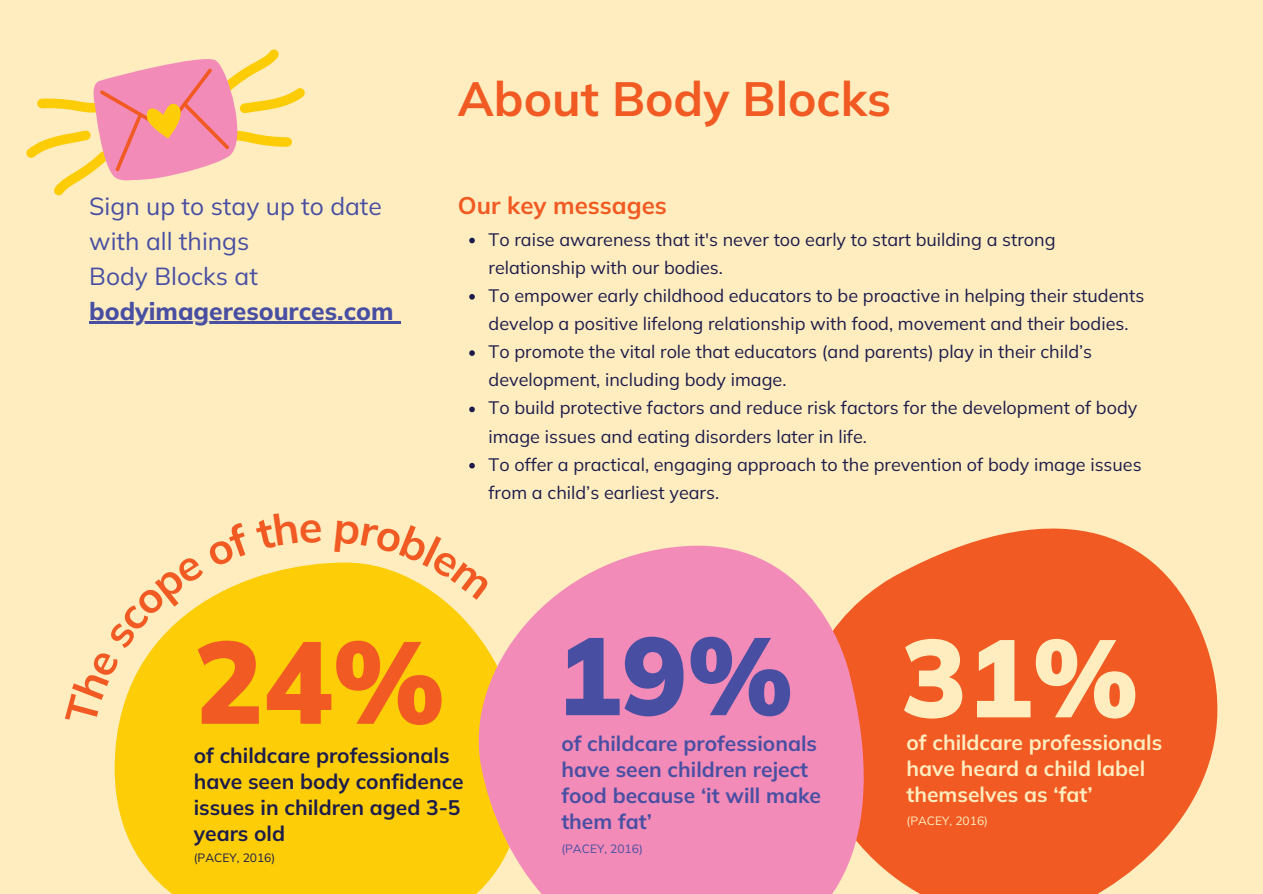
<style>
.page{position:relative;width:1263px;height:894px;background:#fff}
.page>*{position:absolute;margin:0;border:0;box-sizing:border-box;transform-origin:0 0}
.t1{font:900 115.95px "Mulish";color:#f15a22}
.t2{font:900 109.5px "Mulish";color:#ffedc0}
.t3{font:900 109.5px "Mulish";color:#484fa2}
.t4{font:700 48px "Mulish";color:#f15a22}
.t5{font:24.6px/34.8px "Mulish";color:#484fa2}
.t6{font:800 24.6px "Mulish";color:#484fa2}
.t7{font:700 24px "Mulish";color:#f15a22}
.t8{font:700 21px/25.8px "Mulish";color:#1c1c4b}
.t9{font:700 21px/25.8px "Mulish";color:#484fa2}
.t10{font:700 21px/25.8px "Mulish";color:#ffedc0}
.t11{font:18px/28.2px "Mulish";color:#1c1c4b}
.t12{font:12px "Mulish";color:#1c1c4b}
.t13{font:12px "Mulish";color:#ffedc0}
.t14{font:12px "Mulish";color:#484fa2}
</style>
<div class="page">
<div style="left:0;top:0;width:1263px;height:893px;background:#ffedc0"></div>
<div style="left:114px;top:562px;width:331px;height:331px;background:#fdce07"></div>
<svg style="left:469px;top:238px;width:6px;height:5px"></svg>
<svg style="left:469px;top:294px;width:6px;height:5px"></svg>
<svg style="left:469px;top:350px;width:6px;height:6px"></svg>
<svg style="left:469px;top:406px;width:6px;height:6px"></svg>
<svg style="left:469px;top:463px;width:6px;height:5px"></svg>
<svg style="left:909px;top:528px;width:309px;height:365px;fill:#f15a22"></svg>
<svg style="left:445px;top:545px;width:464px;height:348px;fill:#f38bb9"></svg>
<hr style="left:89px;top:322px;width:304px;height:2px;background:#484fa2">
<svg style="left:393px;top:322px;width:7px;height:2px"></svg>
<svg style="left:26px;top:49px;width:279px;height:147px"></svg>
<svg style="left:114px;top:562px;width:207px;height:164px"></svg>
<svg style="left:334px;top:545px;width:156px;height:54px"></svg>
<h3 class="t5" style="left:89px;top:188px;width:294px">Sign up to stay up to date with all things<br>Body Blocks at</h3>
<h3 class="t6" style="left:89px;top:295px;width:306px">bodyimageresources.com</h3>
<h3 class="t4" style="left:458px;top:67px;width:435px">About Body Blocks</h3>
<p class="t7" style="left:458px;top:190px;width:210px">Our key messages</p>
<h2 class="t11" style="left:489px;top:224px;width:569px">To raise awareness that it's never too early to start building a strong relationship with our bodies.</h2>
<p class="t11" style="left:489px;top:281px;width:657px">To empower early childhood educators to be proactive in helping their students develop a positive lifelong relationship with food, movement and their bodies.</p>
<p class="t11" style="left:489px;top:337px;width:605px">To promote the vital role that educators (and parents) play in their child’s development, including body image.</p>
<p class="t11" style="left:489px;top:393px;width:650px">To build protective factors and reduce risk factors for the development of body image issues and eating disorders later in life.</p>
<h5 class="t11" style="left:489px;top:449px;width:655px">To offer a practical, engaging approach to the prevention of body image issues from a child’s earliest years.</h5>
<p class="t1" style="left:194px;top:607px;width:252px">24%</p>
<h2 class="t3" style="left:556px;top:605px;width:239px">19%</h2>
<h2 class="t2" style="left:901px;top:607px;width:239px">31%</h2>
<p class="t8" style="left:194px;top:742px;width:271px">of childcare professionals have seen body confidence issues in children aged 3-5 years old</p>
<p class="t12" style="left:194px;top:850px;width:83px">(PACEY, 2016)</p>
<p class="t9" style="left:561px;top:730px;width:261px">of childcare professionals have seen children reject food because ‘it will make them fat’</p>
<p class="t14" style="left:561px;top:840px;width:83px">(PACEY, 2016)</p>
<p class="t10" style="left:906px;top:729px;width:257px">of childcare professionals have heard a child label themselves as ‘fat’</p>
<p class="t13" style="left:906px;top:812px;width:83px">(PACEY, 2016)</p>
</div>
